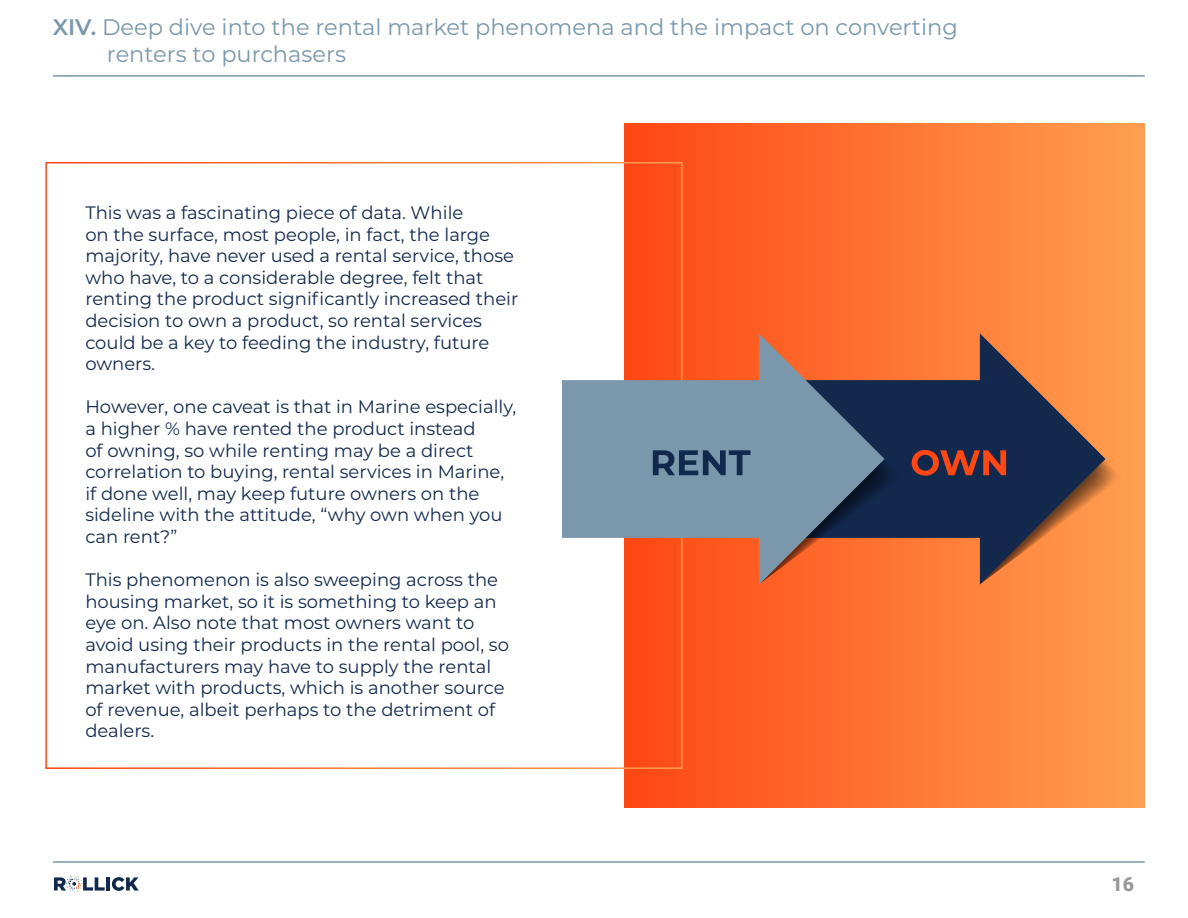
<style>
.page{position:relative;width:1188px;height:918px;background:#fff}
.page>*{position:absolute;margin:0;border:0;box-sizing:border-box;transform-origin:0 0}
.t1{font:22.5px/27px "Montserrat";color:#7a97ab}
.t2{font:900 19.5px "Roboto";color:#98989a}
.t3{font:18px/21.6px "Montserrat";color:#12284c}
.s1{font-weight:600}
</style>
<div class="page">
<hr style="left:53px;top:75px;width:1092px;height:2px;background:#7a97ab">
<hr style="left:53px;top:861px;width:1092px;height:2px;background:#7a97ab">
<hr style="left:106px;top:877px;width:4px;height:14px;background:#12284c">
<svg style="left:112px;top:877px;width:27px;height:14px"></svg>
<svg style="left:54px;top:876px;width:51px;height:16px"></svg>
<div style="left:624px;top:123px;width:521px;height:685px;background:linear-gradient(to right,#ff4713,#ff9f50)"></div>
<svg style="left:885px;top:333px;width:221px;height:252px;background:#845646"></svg>
<svg style="left:885px;top:459px;width:17px;height:125px;background:#694341"></svg>
<svg style="left:562px;top:333px;width:323px;height:252px;background:#a18683"></svg>
<svg style="left:653px;top:450px;width:97px;height:25px;background:#435d79"></svg>
<svg style="left:912px;top:450px;width:210px;height:134px;background:#815444"></svg>
<p class="t1" style="left:107px;top:13px;width:852px;text-indent:-54px"><span class="s1">XIV.</span> Deep dive into the rental market phenomena and the impact on converting renters to purchasers</p>
<p class="t3" style="left:85px;top:201px;width:434px">This was a fascinating piece of data. While<br>on the surface, most people, in fact, the large majority, have never used a rental service, those who have, to a considerable degree, felt that renting the product significantly increased their decision to own a product, so rental services could be a key to feeding the industry, future owners.</p>
<p class="t3" style="left:85px;top:396px;width:432px">However, one caveat is that in Marine especially, a higher % have rented the product instead<br>of owning, so while renting may be a direct correlation to buying, rental services in Marine, if done well, may keep future owners on the sideline with the attitude, “why own when you can rent?”</p>
<p class="t3" style="left:85px;top:568px;width:425px">This phenomenon is also sweeping across the housing market, so it is something to keep an eye on. Also note that most owners want to avoid using their products in the rental pool, so manufacturers may have to supply the rental market with products, which is another source of revenue, albeit perhaps to the detriment of dealers.</p>
<p class="t2" style="left:1111px;top:871px;width:24px">16</p>
</div>
